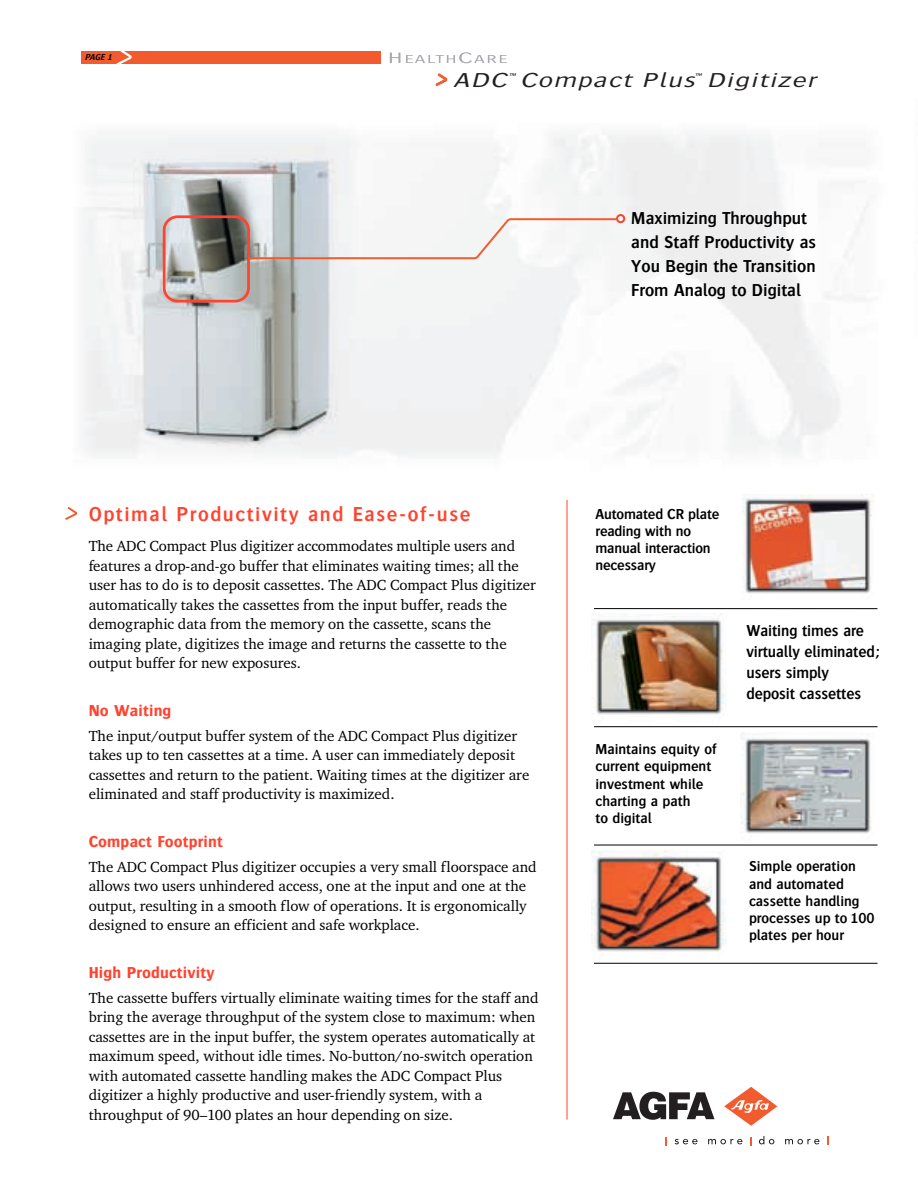
<style>
.page{position:relative;width:918px;height:1188px;background:#fff}
.page>*{position:absolute;margin:0;border:0;box-sizing:border-box;transform-origin:0 0}
.t1{font:600 21px "Bosis";letter-spacing:.075em;color:#ff432f}
.t2{font:italic 300 21px "Bosis";color:#231f20;scale:1.41 1}
.t3{font:600 18px/24px "Bosis";color:#000}
.t4{font:600 16.5px/21px "Bosis";letter-spacing:-.005em;color:#000}
.t5{font:700 16.5px "Bosis";letter-spacing:.01em;color:#ff432f}
.t6{font:15px/19.5px "Charter ITC";color:#000}
.t7{font:600 15px/17.2px "Bosis";color:#000}
.t8{font:italic 600 9px "Bosis";color:#000}
.t9{font:italic 300 7.2px "Bosis";color:#231f20;scale:1.42 1}
</style>
<div class="page">
<img style="left:84px;top:52px;width:789px;height:443px">
<img style="left:742px;top:495px;width:131px;height:99px">
<img style="left:593px;top:614px;width:132px;height:101px">
<hr style="left:594px;top:726px;width:284px;height:1px;background:#000">
<hr style="left:594px;top:845px;width:284px;height:1px;background:#000">
<hr style="left:594px;top:963px;width:283px;height:1px;background:#000">
<img style="left:741px;top:733px;width:132px;height:101px">
<img style="left:591px;top:850px;width:135px;height:102px">
<hr style="left:567px;top:500px;width:1px;height:620px;background:#ff432f">
<svg style="left:390px;top:53px;width:10px;height:10px"></svg>
<svg style="left:406px;top:52px;width:101px;height:11px"></svg>
<svg style="left:436px;top:73px;width:11px;height:13px"></svg>
<svg style="left:81px;top:52px;width:303px;height:14px"></svg>
<div style="left:81px;top:51px;width:300px;height:12px;background:#f15b2e"></div>
<svg style="left:116px;top:51px;width:16px;height:14px"></svg>
<svg style="left:65px;top:507px;width:12px;height:13px"></svg>
<svg style="left:675px;top:1139px;width:22px;height:5px"></svg>
<svg style="left:708px;top:1139px;width:34px;height:5px"></svg>
<svg style="left:759px;top:1136px;width:15px;height:8px"></svg>
<svg style="left:785px;top:1139px;width:34px;height:5px"></svg>
<svg style="left:665px;top:1137px;width:2px;height:8px"></svg>
<svg style="left:750px;top:1137px;width:2px;height:8px"></svg>
<svg style="left:613px;top:1092px;width:101px;height:28px"></svg>
<svg style="left:724px;top:1087px;width:53px;height:39px"></svg>
<hr style="left:594px;top:608px;width:283px;height:1px;background:#000">
<svg style="left:163px;top:214px;width:462px;height:89px"></svg>
<p class="t8" style="left:85px;top:54px;width:31px">PAGE 1</p>
<h1 class="t2" style="left:453px;top:72px;width:262px">ADC Compact Plus Digitizer</h1>
<p class="t9" style="left:508px;top:73px;width:8px">™</p>
<p class="t9" style="left:695px;top:73px;width:8px">™</p>
<p class="t3" style="left:631px;top:207px;width:186px">Maximizing Throughput and Staff Productivity as<br>You Begin the Transition<br>From Analog to Digital</p>
<h1 class="t1" style="left:89px;top:506px;width:383px">Optimal Productivity and Ease-of-use</h1>
<p class="t6" style="left:89px;top:538px;width:449px">The ADC Compact Plus digitizer accommodates multiple users and features a drop-and-go buffer that eliminates waiting times; all the user has to do is to deposit cassettes. The ADC Compact Plus digitizer automatically takes the cassettes from the input buffer, reads the demographic data from the memory on the cassette, scans the imaging plate, digitizes the image and returns the cassette to the output buffer for new exposures.</p>
<p class="t5" style="left:89px;top:704px;width:84px">No Waiting</p>
<p class="t6" style="left:89px;top:727px;width:442px">The input/output buffer system of the ADC Compact Plus digitizer takes up to ten cassettes at a time. A user can immediately deposit cassettes and return to the patient. Waiting times at the digitizer are eliminated and staff productivity is maximized.</p>
<p class="t5" style="left:89px;top:835px;width:136px">Compact Footprint</p>
<p class="t6" style="left:89px;top:858px;width:450px">The ADC Compact Plus digitizer occupies a very small floorspace and allows two users unhindered access, one at the input and one at the output, resulting in a smooth flow of operations. It is ergonomically designed to ensure an efficient and safe workplace.</p>
<p class="t5" style="left:89px;top:966px;width:127px">High Productivity</p>
<p class="t6" style="left:89px;top:989px;width:451px">The cassette buffers virtually eliminate waiting times for the staff and bring the average throughput of the system close to maximum: when cassettes are in the input buffer, the system operates automatically at maximum speed, without idle times. No-button/no-switch operation with automated cassette handling makes the ADC Compact Plus digitizer a highly productive and user-friendly system, with a throughput of 90–100 plates an hour depending on size.</p>
<p class="t7" style="left:596px;top:506px;width:125px">Automated CR plate reading with no manual interaction necessary</p>
<p class="t7" style="left:595px;top:742px;width:123px">Maintains equity of current equipment investment while charting a path<br>to digital</p>
<p class="t4" style="left:747px;top:622px;width:135px">Waiting times are virtually eliminated; users simply deposit cassettes</p>
<p class="t7" style="left:749px;top:859px;width:127px">Simple operation and automated cassette handling processes up to 100 plates per hour</p>
</div>
